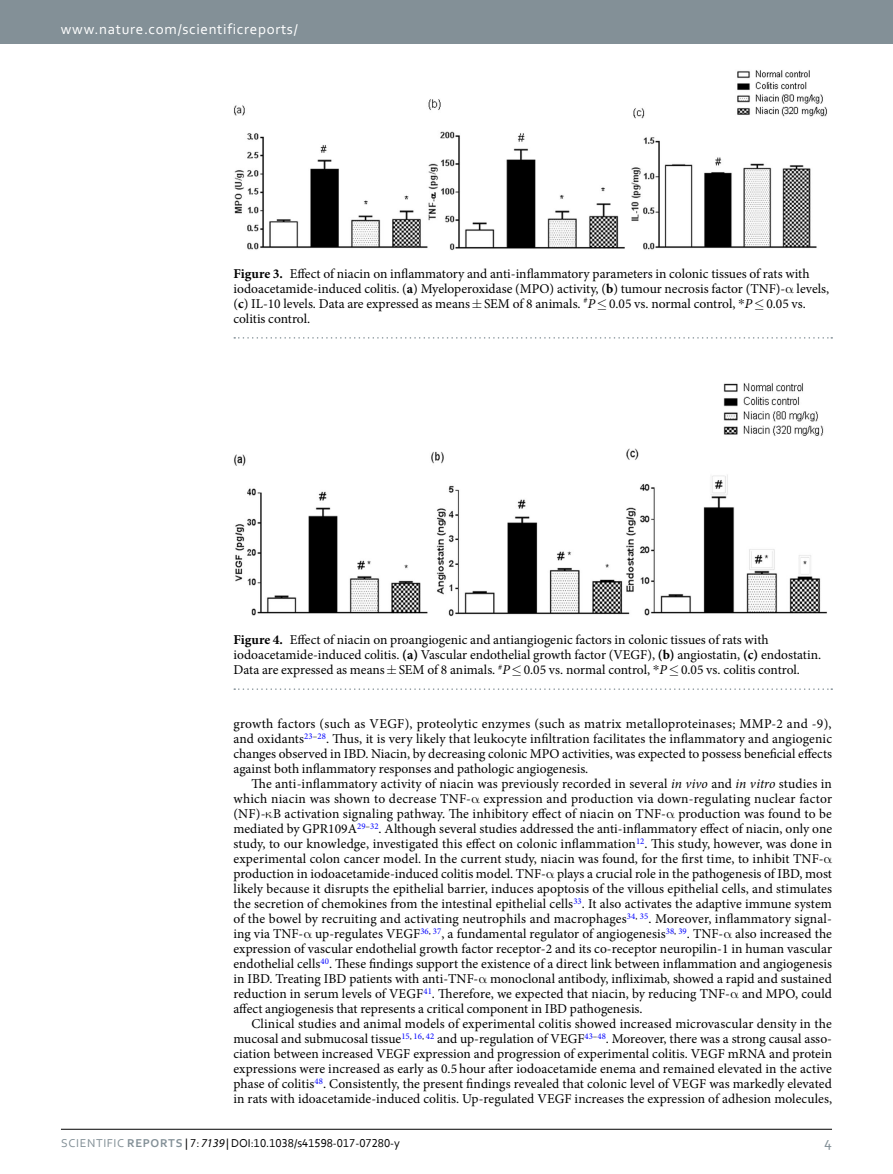
<style>
.page{position:relative;width:893px;height:1174px;background:#fff}
.page>*{position:absolute;margin:0;border:0;box-sizing:border-box;transform-origin:0 0}
.t1{font:15px "Corbel";letter-spacing:.045em;color:#fff}
.t2{font:15px "Corbel";color:#839097}
.t3{font:13.5px/15px "Minion Pro";letter-spacing:.005em;color:#000}
.t4{font:12px "Corbel 2";color:#000}
.s1{font-weight:700}
.s2{font-style:italic}
.s3{font-family:"STIX General"}
.s4{font-family:"Corbel";color:#839097}
.s5{font-family:"Corbel Bold 2";color:#839097}
.s6{font-family:"Myriad Pro";font-style:italic}
</style>
<div class="page">
<div style="left:0;top:0;width:893px;height:43px;background:#839097"></div>
<hr style="left:61px;top:1129px;width:771px;height:1px;background:#000">
<img style="left:234px;top:383px;width:593px;height:233px">
<svg style="left:234px;top:688px;width:598px;height:2px"></svg>
<img style="left:234px;top:70px;width:593px;height:180px">
<svg style="left:234px;top:337px;width:598px;height:1px"></svg>
<p class="t1" style="left:61px;top:19px;width:238px">www.nature.com/scientificreports/</p>
<p class="t3" style="left:233px;top:266px;width:597px"><span class="s1">Figure 3.</span> Effect of niacin on inflammatory and anti-inflammatory parameters in colonic tissues of rats with iodoacetamide-induced colitis. (<span class="s1">a</span>) Myeloperoxidase (MPO) activity, (<span class="s1">b</span>) tumour necrosis factor (TNF)- levels, (<span class="s1">c</span>) IL-10 levels. Data are expressed as means SEM of 8 animals. <sup>#</sup><span class="s2">P</span>≤0.05 vs. normal control, <span class="s3">*</span><span class="s2">P</span>≤0.05 vs. colitis control.</p>
<p class="t3" style="left:233px;top:632px;width:589px"><span class="s1">Figure 4.</span> Effect of niacin on proangiogenic and antiangiogenic factors in colonic tissues of rats with iodoacetamide-induced colitis. <span class="s1">(a)</span> Vascular endothelial growth factor (VEGF), <span class="s1">(b)</span> angiostatin, <span class="s1">(c)</span> endostatin.<br>Data are expressed as means SEM of 8 animals. <sup>#</sup><span class="s2">P</span>≤0.05 vs. normal control, <span class="s3">*</span><span class="s2">P</span>≤0.05 vs. colitis control.</p>
<p class="t3" style="left:233px;top:716px;width:600px;text-align:justify">growth factors (such as VEGF), proteolytic enzymes (such as matrix metalloproteinases; MMP-2 and -9), and oxidants<sup>23</sup><sup>–</sup><sup>28</sup>. Thus, it is very likely that leukocyte infiltration facilitates the inflammatory and angiogenic changes observed in IBD. Niacin, by decreasing colonic MPO activities, was expected to possess beneficial effects against both inflammatory responses and pathologic angiogenesis.</p>
<p class="t3" style="left:233px;top:776px;width:600px;text-indent:18px">The anti-inflammatory activity of niacin was previously recorded in several <span class="s2">in vivo</span> and <span class="s2">in vitro</span> studies in which niacin was shown to decrease TNF- expression and production via down-regulating nuclear factor (NF)- B activation signaling pathway. The inhibitory effect of niacin on TNF- production was found to be mediated by GPR109A<sup>29</sup><sup>–</sup><sup>32</sup>. Although several studies addressed the anti-inflammatory effect of niacin, only one study, to our knowledge, investigated this effect on colonic inflammation<sup>12</sup>. This study, however, was done in experimental colon cancer model. In the current study, niacin was found, for the first time, to inhibit TNF&shy;production in iodoacetamide-induced colitis model. TNF- plays a crucial role in the pathogenesis of IBD, most likely because it disrupts the epithelial barrier, induces apoptosis of the villous epithelial cells, and stimulates the secretion of chemokines from the intestinal epithelial cells<sup>33</sup>. It also activates the adaptive immune system of the bowel by recruiting and activating neutrophils and macrophages<sup>34</sup><sup>,</sup> <sup>35</sup>. Moreover, inflammatory signal&shy;ing via TNF- up-regulates VEGF<sup>36</sup><sup>,</sup> <sup>37</sup>, a fundamental regulator of angiogenesis<sup>38</sup><sup>,</sup> <sup>39</sup>. TNF- also increased the expression of vascular endothelial growth factor receptor-2 and its co-receptor neuropilin-1 in human vascular endothelial cells<sup>40</sup>. These findings support the existence of a direct link between inflammation and angiogenesis in IBD. Treating IBD patients with anti-TNF- monoclonal antibody, infliximab, showed a rapid and sustained reduction in serum levels of VEGF<sup>41</sup>. Therefore, we expected that niacin, by reducing TNF- and MPO, could affect angiogenesis that represents a critical component in IBD pathogenesis.</p>
<p class="t3" style="left:233px;top:1016px;width:600px;text-align:justify;text-indent:18px">Clinical studies and animal models of experimental colitis showed increased microvascular density in the mucosal and submucosal tissue<sup>15</sup><sup>,</sup> <sup>16</sup><sup>,</sup> <sup>42</sup> and up-regulation of VEGF<sup>43</sup><sup>–</sup><sup>48</sup>. Moreover, there was a strong causal asso&shy;ciation between increased VEGF expression and progression of experimental colitis. VEGF mRNA and protein expressions were increased as early as 0.5 hour after iodoacetamide enema and remained elevated in the active phase of colitis<sup>48</sup>. Consistently, the present findings revealed that colonic level of VEGF was markedly elevated in rats with idoacetamide-induced colitis. Up-regulated VEGF increases the expression of adhesion molecules,</p>
<p class="t4" style="left:61px;top:1135px;width:340px"><span class="s4">SCiEnTiFiC</span> <span class="s5">REPORTS</span> | 7: <span class="s6">7139</span> | DOI:10.1038/s41598-017-07280-y</p>
<p class="t2" style="left:824px;top:1132px;width:9px">4</p>
</div>
